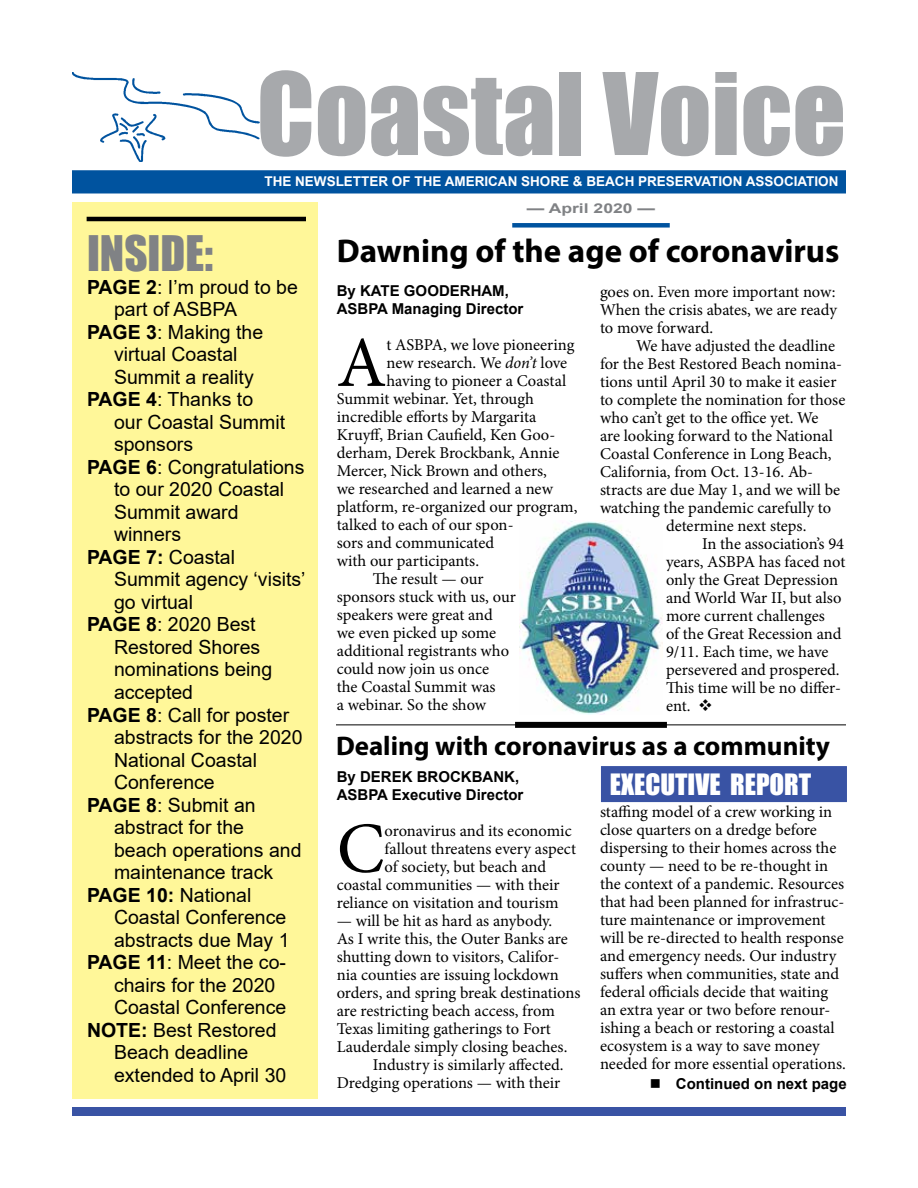
<style>
.page{position:relative;width:918px;height:1188px;background:#fff}
.page>*{position:absolute;margin:0;border:0;box-sizing:border-box;transform-origin:0 0}
.t1{font:105px "Impact";color:#a7a9ac}
.t2{font:71.85px "Minion Pro";color:#000}
.t3{font:45px "Impact";color:#808285}
.t4{font:700 33px "Myriad Pro";color:#000}
.t5{font:700 27px "Myriad Pro";color:#000}
.t6{font:27px "Impact";color:#fff}
.t7{font:19.5px "Arial";color:#000}
.t8{font:16.5px/18px "Minion Pro";color:#000;text-align:justify}
.t9{font:700 15px/18px "Arial";color:#000}
.t10{font:700 13.5px "Arial";color:#fff}
.t11{font:700 13.5px "Arial";color:#808285;scale:1.3 1}
.s1{font-weight:700}
.s2{font-style:italic}
</style>
<div class="page">
<img style="left:72px;top:72px;width:187px;height:90px">
<div style="left:72px;top:170px;width:774px;height:24px;background:#00539f;border:2px solid #00539f"></div>
<div style="left:72px;top:202px;width:246px;height:897px;background:#fff799"></div>
<hr style="left:87px;top:217px;width:219px;height:4px;background:#000">
<div style="left:601px;top:766px;width:246px;height:36px;background:#3953a4;border:2px solid #3953a4"></div>
<hr style="left:336px;top:724px;width:510px;height:1px;background:#000">
<div style="left:515px;top:722px;width:152px;height:6px;background:#000"></div>
<div style="left:72px;top:1107px;width:774px;height:9px;background:#3953a4"></div>
<div style="left:512px;top:223px;width:158px;height:5px;background:#00539f"></div>
<img style="left:519px;top:521px;width:144px;height:193px">
<h1 class="t1" style="left:257px;top:32px;width:591px">Coastal Voice</h1>
<p class="t10" style="left:264px;top:171px;width:576px">THE NEWSLETTER OF THE AMERICAN SHORE &amp; BEACH PRESERVATION ASSOCIATION</p>
<h3 class="t3" style="left:87px;top:219px;width:128px">INSIDE:</h3>
<p class="t7" style="left:87px;top:274px;width:212px"><span class="s1">PAGE 2</span>: I’m proud to be</p>
<p class="t7" style="left:114px;top:296px;width:125px">part of ASBPA</p>
<p class="t7" style="left:87px;top:319px;width:178px"><span class="s1">PAGE 3</span>: Making the</p>
<p class="t7" style="left:114px;top:341px;width:125px">virtual Coastal</p>
<p class="t7" style="left:114px;top:364px;width:141px">Summit a reality</p>
<p class="t7" style="left:87px;top:386px;width:168px"><span class="s1">PAGE 4</span>: Thanks to</p>
<p class="t7" style="left:114px;top:409px;width:173px">our Coastal Summit</p>
<p class="t7" style="left:114px;top:431px;width:81px">sponsors</p>
<p class="t7" style="left:87px;top:454px;width:219px"><span class="s1">PAGE 6</span>: Congratulations</p>
<p class="t7" style="left:114px;top:476px;width:172px">to our 2020 Coastal</p>
<p class="t7" style="left:114px;top:499px;width:126px">Summit award</p>
<p class="t7" style="left:114px;top:521px;width:69px">winners</p>
<p class="t7" style="left:87px;top:544px;width:150px"><span class="s1">PAGE 7:</span> Coastal</p>
<p class="t7" style="left:114px;top:566px;width:193px">Summit agency ‘visits’</p>
<p class="t7" style="left:114px;top:589px;width:81px">go virtual</p>
<p class="t7" style="left:87px;top:611px;width:170px"><span class="s1">PAGE 8</span>: 2020 Best</p>
<p class="t7" style="left:114px;top:634px;width:148px">Restored Shores</p>
<p class="t7" style="left:114px;top:656px;width:160px">nominations being</p>
<p class="t7" style="left:114px;top:679px;width:81px">accepted</p>
<p class="t7" style="left:87px;top:701px;width:204px"><span class="s1">PAGE 8</span>: Call for poster</p>
<p class="t7" style="left:114px;top:724px;width:190px">abstracts for the 2020</p>
<p class="t7" style="left:114px;top:746px;width:145px">National Coastal</p>
<p class="t7" style="left:114px;top:769px;width:102px">Conference</p>
<p class="t7" style="left:87px;top:791px;width:170px"><span class="s1">PAGE 8</span>: Submit an</p>
<p class="t7" style="left:114px;top:814px;width:132px">abstract for the</p>
<p class="t7" style="left:114px;top:836px;width:189px">beach operations and</p>
<p class="t7" style="left:114px;top:859px;width:161px">maintenance track</p>
<p class="t7" style="left:87px;top:881px;width:166px"><span class="s1">PAGE 10:</span> National</p>
<p class="t7" style="left:114px;top:904px;width:174px">Coastal Conference</p>
<p class="t7" style="left:114px;top:926px;width:177px">abstracts due May 1</p>
<p class="t7" style="left:87px;top:949px;width:201px"><span class="s1">PAGE 11</span>: Meet the co-</p>
<p class="t7" style="left:114px;top:971px;width:163px">chairs for the 2020</p>
<p class="t7" style="left:114px;top:994px;width:174px">Coastal Conference</p>
<p class="t7" style="left:87px;top:1016px;width:191px"><span class="s1">NOTE:</span> Best Restored</p>
<p class="t7" style="left:114px;top:1039px;width:136px">Beach deadline</p>
<p class="t7" style="left:114px;top:1061px;width:174px">extended to April 30</p>
<p class="t11" style="left:527px;top:199px;width:100px">— April 2020 —</p>
<h3 class="t4" style="left:337px;top:229px;width:504px">Dawning of the age of coronavirus</h3>
<p class="t8" style="left:600px;top:283px;width:238px">goes on. Even more important now:<br>When the crisis abates, we are ready to move forward.</p>
<p class="t8" style="left:636px;top:337px;width:201px">We have adjusted the deadline</p>
<p class="t8" style="left:600px;top:355px;width:244px">for the Best Restored Beach nomina-</p>
<p class="t8" style="left:600px;top:373px;width:238px">tions until April 30 to make it easier</p>
<p class="t8" style="left:600px;top:391px;width:247px">to complete the nomination for those</p>
<p class="t8" style="left:600px;top:409px;width:220px">who can’t get to the office yet. We</p>
<p class="t8" style="left:600px;top:427px;width:234px">are looking forward to the National</p>
<p class="t8" style="left:600px;top:445px;width:233px">Coastal Conference in Long Beach,</p>
<p class="t8" style="left:600px;top:463px;width:215px">California, from Oct. 13-16. Ab-</p>
<p class="t8" style="left:600px;top:481px;width:242px">stracts are due May 1, and we will be</p>
<p class="t8" style="left:600px;top:499px;width:233px">watching the pandemic carefully to</p>
<p class="t8" style="left:666px;top:517px;width:142px">determine next steps.</p>
<p class="t8" style="left:702px;top:535px;width:144px">In the association’s 94</p>
<p class="t8" style="left:666px;top:553px;width:181px">years, ASBPA has faced not</p>
<p class="t8" style="left:666px;top:571px;width:174px">only the Great Depression</p>
<p class="t8" style="left:666px;top:589px;width:177px">and World War II, but also</p>
<p class="t8" style="left:666px;top:607px;width:160px">more current challenges</p>
<p class="t8" style="left:666px;top:625px;width:177px">of the Great Recession and</p>
<p class="t8" style="left:666px;top:643px;width:164px">9/11. Each time, we have</p>
<p class="t8" style="left:666px;top:661px;width:175px">persevered and prospered.</p>
<p class="t8" style="left:666px;top:679px;width:176px">This time will be no differ-</p>
<p class="t8" style="left:666px;top:697px;width:48px">ent. ❖</p>
<p class="t9" style="left:337px;top:282px;width:188px">By KATE GOODERHAM,<br>ASBPA Managing Director</p>
<h2 class="t2" style="left:337px;top:315px;width:51px">A</h2>
<p class="t8" style="left:386px;top:336px;width:190px">t ASBPA, we love pioneering</p>
<p class="t8" style="left:386px;top:354px;width:182px">new research. We <span class="s2">don’t</span> love</p>
<p class="t8" style="left:386px;top:372px;width:181px">having to pioneer a Coastal</p>
<p class="t8" style="left:337px;top:390px;width:199px">Summit webinar. Yet, through</p>
<p class="t8" style="left:337px;top:408px;width:201px">incredible efforts by Margarita</p>
<p class="t8" style="left:337px;top:426px;width:220px">Kruyff, Brian Caufield, Ken Goo-</p>
<p class="t8" style="left:337px;top:444px;width:224px">derham, Derek Brockbank, Annie</p>
<p class="t8" style="left:337px;top:462px;width:212px">Mercer, Nick Brown and others,</p>
<p class="t8" style="left:337px;top:480px;width:218px">we researched and learned a new</p>
<p class="t8" style="left:337px;top:498px;width:242px">platform, re-organized our program,</p>
<p class="t8" style="left:337px;top:516px;width:178px">talked to each of our spon-</p>
<p class="t8" style="left:337px;top:534px;width:159px">sors and communicated</p>
<p class="t8" style="left:337px;top:552px;width:144px">with our participants.</p>
<p class="t8" style="left:373px;top:570px;width:112px">The result — our</p>
<p class="t8" style="left:337px;top:588px;width:181px">sponsors stuck with us, our</p>
<p class="t8" style="left:337px;top:606px;width:158px">speakers were great and</p>
<p class="t8" style="left:337px;top:624px;width:161px">we even picked up some</p>
<p class="t8" style="left:337px;top:642px;width:174px">additional registrants who</p>
<p class="t8" style="left:337px;top:660px;width:154px">could now join us once</p>
<p class="t8" style="left:337px;top:678px;width:160px">the Coastal Summit was</p>
<p class="t8" style="left:337px;top:696px;width:151px">a webinar. So the show</p>
<h3 class="t5" style="left:336px;top:728px;width:496px">Dealing with coronavirus as a community</h3>
<p class="t9" style="left:337px;top:768px;width:188px">By DEREK BROCKBANK,<br>ASBPA Executive Director</p>
<h2 class="t2" style="left:337px;top:801px;width:49px">C</h2>
<p class="t8" style="left:385px;top:822px;width:189px">oronavirus and its economic</p>
<p class="t8" style="left:385px;top:840px;width:193px">fallout threatens every aspect</p>
<p class="t8" style="left:385px;top:858px;width:163px">of society, but beach and</p>
<p class="t8" style="left:337px;top:876px;width:224px">coastal communities — with their</p>
<p class="t8" style="left:337px;top:894px;width:223px">reliance on visitation and tourism</p>
<p class="t8" style="left:337px;top:912px;width:217px">— will be hit as hard as anybody.</p>
<p class="t8" style="left:337px;top:930px;width:233px">As I write this, the Outer Banks are</p>
<p class="t8" style="left:337px;top:948px;width:224px">shutting down to visitors, Califor-</p>
<p class="t8" style="left:337px;top:966px;width:224px">nia counties are issuing lockdown</p>
<p class="t8" style="left:337px;top:984px;width:245px">orders, and spring break destinations</p>
<p class="t8" style="left:337px;top:1002px;width:220px">are restricting beach access, from</p>
<p class="t8" style="left:337px;top:1020px;width:216px">Texas limiting gatherings to Fort</p>
<p class="t8" style="left:337px;top:1038px;width:232px">Lauderdale simply closing beaches.</p>
<p class="t8" style="left:373px;top:1056px;width:192px">Industry is similarly affected.</p>
<p class="t8" style="left:337px;top:1074px;width:225px">Dredging operations — with their</p>
<h3 class="t6" style="left:610px;top:763px;width:203px">EXECUTIVE REPORT</h3>
<p class="t8" style="left:600px;top:803px;width:247px;text-align:left">staffing model of a crew working in close quarters on a dredge before dispersing to their homes across the county — need to be re-thought in the context of a pandemic. Resources that had been planned for infrastruc&shy;ture maintenance or improvement will be re-directed to health response and emergency needs. Our industry suffers when communities, state and federal officials decide that waiting an extra year or two before renour&shy;ishing a beach or restoring a coastal ecosystem is a way to save money needed for more essential operations.</p>
<p class="t9" style="left:650px;top:1075px;width:199px">■ Continued on next page</p>
</div>
